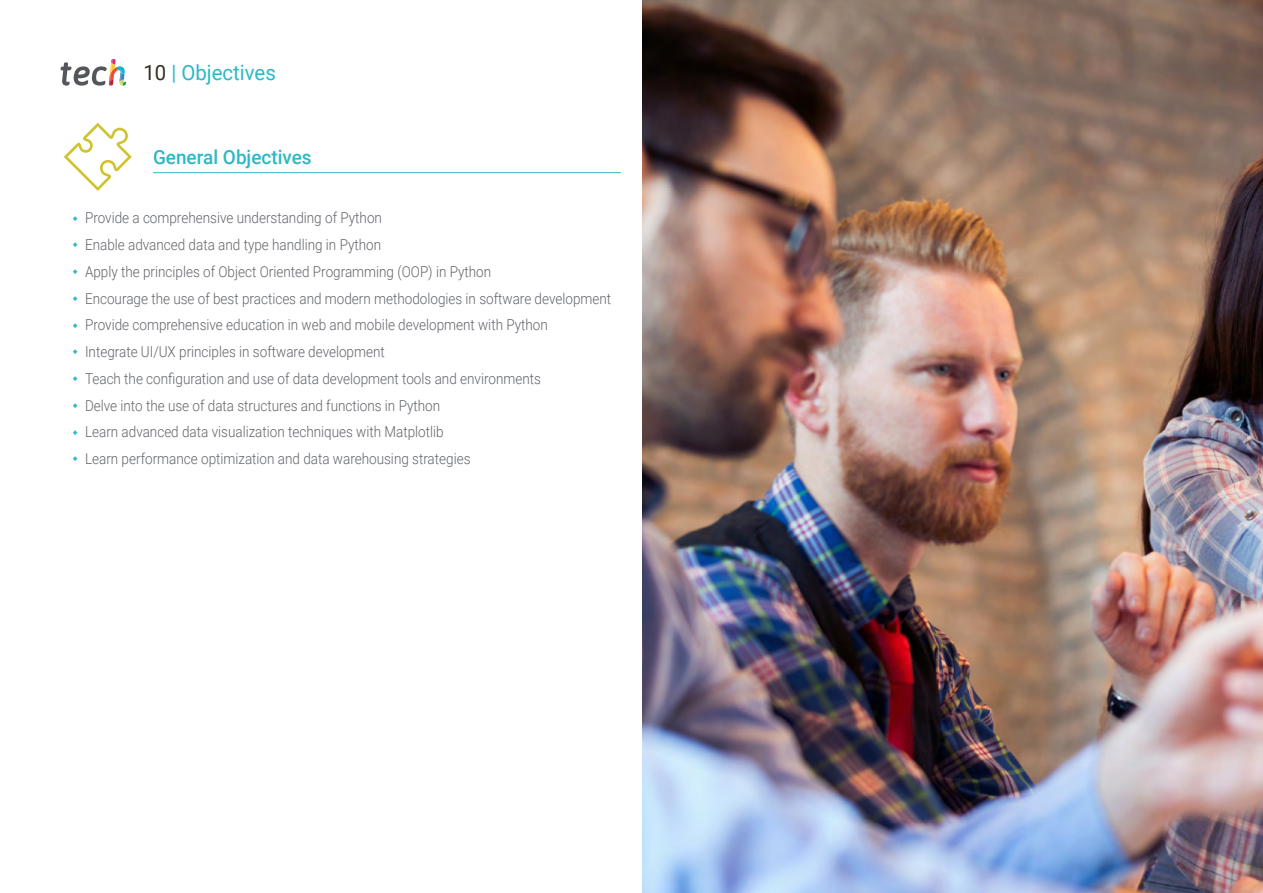
<style>
.page{position:relative;width:1263px;height:893px;background:#fff}
.page>*{position:absolute;margin:0;border:0;box-sizing:border-box;transform-origin:0 0}
.t1{font:21px "Roboto";color:#2db8c5}
.t2{font:500 19.5px "Roboto";color:#2db8c5}
.t3{font:300 15px/26.7px "Roboto";color:#61646a;scale:.9 1}
.s1{color:#312e20}
</style>
<div class="page">
<hr style="left:153px;top:172px;width:468px;height:1px;background:#2db8c5">
<svg style="left:64px;top:123px;width:68px;height:68px"></svg>
<img style="left:642px;top:0;width:621px;height:893px">
<svg style="left:61px;top:59px;width:65px;height:27px"></svg>
<h1 class="t1" style="left:144px;top:57px;width:134px"><span class="s1">10</span> | Objectives</h1>
<h2 class="t2" style="left:153px;top:144px;width:160px">General Objectives</h2>
<p class="t3" style="left:85px;top:204px;width:586px">Provide a comprehensive understanding of Python<br>Enable advanced data and type handling in Python<br>Apply the principles of Object Oriented Programming (OOP) in Python<br>Encourage the use of best practices and modern methodologies in software development Provide comprehensive education in web and mobile development with Python<br>Integrate UI/UX principles in software development<br>Teach the configuration and use of data development tools and environments<br>Delve into the use of data structures and functions in Python<br>Learn advanced data visualization techniques with Matplotlib<br>Learn performance optimization and data warehousing strategies</p>
</div>
